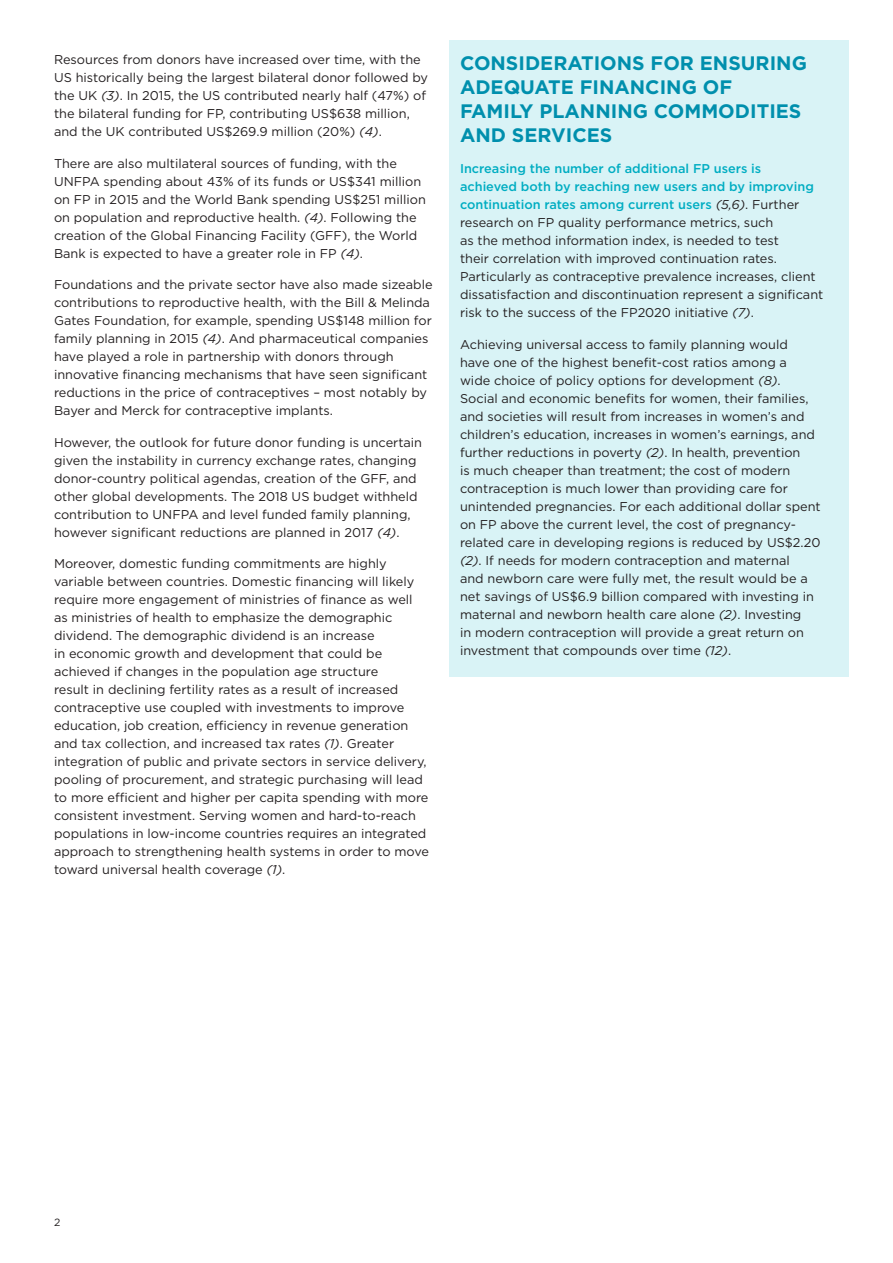
<style>
.page{position:relative;width:893px;height:1263px;background:#fff}
.page>*{position:absolute;margin:0;border:0;box-sizing:border-box;transform-origin:0 0}
.SUB_1{font:700 19.5px/24px "Gotham";color:#008fad}
.BODY_TEXT{font:12.75px/18px "Gotham";color:#231f20}
.t1{font:10.5px "Gotham";color:#231f20}
.s1{font-style:italic}
.s2{font-weight:500;color:#00adc2}
</style>
<div class="page">
<div style="left:450px;top:40px;width:399px;height:636px;background:#d9f3f6"></div>
<p class="BODY_TEXT" style="left:54px;top:50px;width:376px">Resources from donors have increased over time, with the US historically being the largest bilateral donor followed by the UK <span class="s1">(3)</span>. In 2015, the US contributed nearly half (47%) of the bilateral funding for FP, contributing US$638 million, and the UK contributed US$269.9 million (20%) <span class="s1">(4)</span>.</p>
<p class="BODY_TEXT" style="left:54px;top:154px;width:373px">There are also multilateral sources of funding, with the UNFPA spending about 43% of its funds or US$341 million on FP in 2015 and the World Bank spending US$251 million on population and reproductive health. <span class="s1">(4)</span>. Following the creation of the Global Financing Facility (GFF), the World Bank is expected to have a greater role in FP <span class="s1">(4)</span>.</p>
<p class="BODY_TEXT" style="left:54px;top:275px;width:380px">Foundations and the private sector have also made sizeable contributions to reproductive health, with the Bill &amp; Melinda Gates Foundation, for example, spending US$148 million for family planning in 2015 <span class="s1">(4)</span>. And pharmaceutical companies have played a role in partnership with donors through innovative financing mechanisms that have seen significant reductions in the price of contraceptives – most notably by Bayer and Merck for contraceptive implants.</p>
<p class="BODY_TEXT" style="left:54px;top:433px;width:370px">However, the outlook for future donor funding is uncertain given the instability in currency exchange rates, changing donor-country political agendas, creation of the GFF, and other global developments. The 2018 US budget withheld contribution to UNFPA and level funded family planning, however significant reductions are planned in 2017 <span class="s1">(4)</span>.</p>
<p class="BODY_TEXT" style="left:54px;top:554px;width:377px">Moreover, domestic funding commitments are highly variable between countries. Domestic financing will likely require more engagement of ministries of finance as well as ministries of health to emphasize the demographic dividend. The demographic dividend is an increase<br>in economic growth and development that could be achieved if changes in the population age structure<br>result in declining fertility rates as a result of increased contraceptive use coupled with investments to improve education, job creation, efficiency in revenue generation and tax collection, and increased tax rates <span class="s1">(1)</span>. Greater integration of public and private sectors in service delivery, pooling of procurement, and strategic purchasing will lead to more efficient and higher per capita spending with more consistent investment. Serving women and hard-to-reach populations in low-income countries requires an integrated approach to strengthening health systems in order to move toward universal health coverage <span class="s1">(1)</span>.</p>
<p class="SUB_1" style="left:460px;top:51px;width:348px">CONSIDERATIONS FOR ENSURING<br>ADEQUATE FINANCING OF<br>FAMILY PLANNING COMMODITIES<br>AND SERVICES</p>
<p class="BODY_TEXT" style="left:460px;top:159px;width:365px"><span class="s2">Increasing the number of additional FP users is<br>achieved both by reaching new users and by improving continuation rates among current users</span> <span class="s1">(5,6)</span>. Further research on FP quality performance metrics, such<br>as the method information index, is needed to test<br>their correlation with improved continuation rates.<br>Particularly as contraceptive prevalence increases, client dissatisfaction and discontinuation represent a significant risk to the success of the FP2020 initiative <span class="s1">(7)</span>.</p>
<p class="BODY_TEXT" style="left:460px;top:335px;width:362px">Achieving universal access to family planning would<br>have one of the highest benefit-cost ratios among a<br>wide choice of policy options for development <span class="s1">(8)</span>.<br>Social and economic benefits for women, their families, and societies will result from increases in women’s and children’s education, increases in women’s earnings, and further reductions in poverty <span class="s1">(2)</span>. In health, prevention<br>is much cheaper than treatment; the cost of modern contraception is much lower than providing care for unintended pregnancies. For each additional dollar spent on FP above the current level, the cost of pregnancy&shy;related care in developing regions is reduced by US$2.20 <span class="s1">(2)</span>. If needs for modern contraception and maternal<br>and newborn care were fully met, the result would be a net savings of US$6.9 billion compared with investing in maternal and newborn health care alone <span class="s1">(2)</span>. Investing<br>in modern contraception will provide a great return on investment that compounds over time <span class="s1">(12)</span>.</p>
<p class="t1" style="left:54px;top:1216px;width:8px">2</p>
</div>
